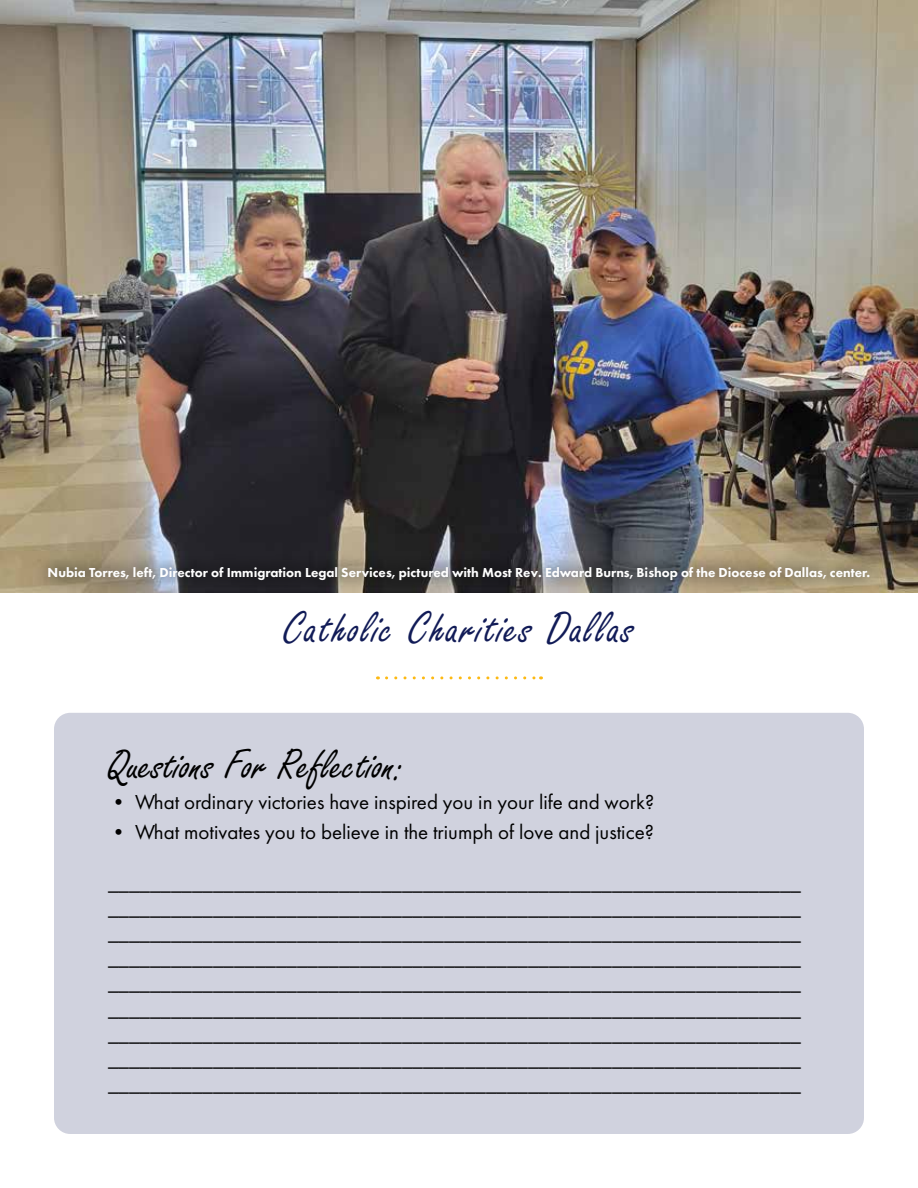
<style>
.page{position:relative;width:918px;height:1188px;background:#fff}
.page>*{position:absolute;margin:0;border:0;box-sizing:border-box;transform-origin:0 0}
.t1{font:48px "Freestyle Script";letter-spacing:.03em;color:#111b57}
.t2{font:45px "Freestyle Script";color:#000}
.t3{font:21px/25.2px "Futura PT";color:#000;text-align:justify}
.t4{font:800 13.5px "Futura PT";color:#fff}
</style>
<div class="page">
<img style="left:0;top:0;width:918px;height:592px">
<svg style="left:387px;top:676px;width:155px;height:3px"></svg>
<div style="left:54px;top:713px;width:810px;height:421px;background:#d0d2de;border-radius:16px"></div>
<div style="left:34px;top:553px;width:849px;height:41px;background:#000;opacity:.97"></div>
<p class="t4" style="left:48px;top:564px;width:824px">Nubia Torres, left, Director of Immigration Legal Services, pictured with Most Rev. Edward Burns, Bishop of the Diocese of Dallas, center.</p>
<h1 class="t1" style="left:284px;top:602px;width:352px">Catholic Charities Dallas</h1>
<h2 class="t2" style="left:108px;top:741px;width:298px">Questions For Reflection:</h2>
<p class="t3" style="left:108px;top:790px;width:548px">• What ordinary victories have inspired you in your life and work?</p>
<p class="t3" style="left:108px;top:820px;width:548px">• What motivates you to believe in the triumph of love and justice?</p>
<p class="t3" style="left:108px;top:870px;width:694px">__________________________________________________________________ __________________________________________________________________ __________________________________________________________________ __________________________________________________________________ __________________________________________________________________ __________________________________________________________________ __________________________________________________________________ __________________________________________________________________ __________________________________________________________________</p>
</div>
